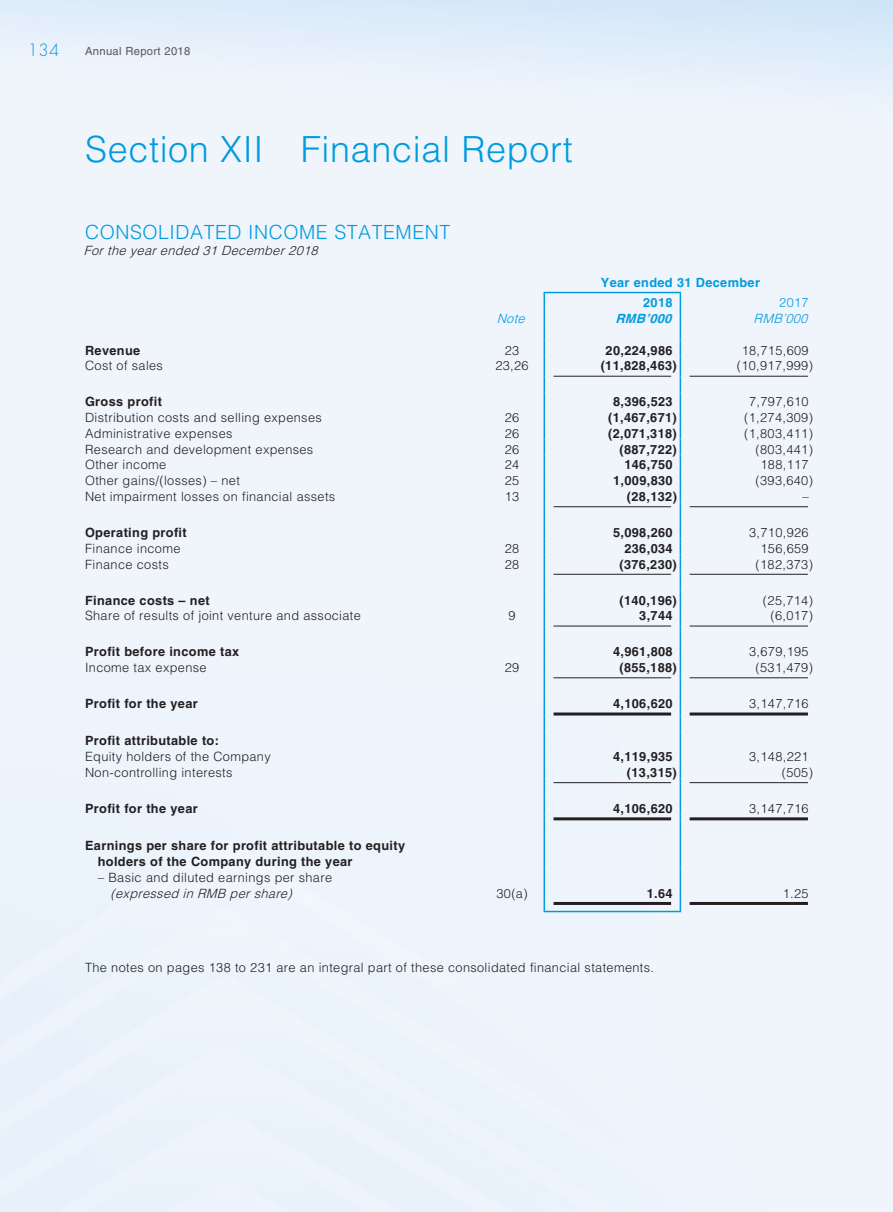
<style>
.page{position:relative;width:893px;height:1212px;background:#fff}
.page>*{position:absolute;margin:0;border:0;box-sizing:border-box;transform-origin:0 0}
.t1{font:300 36px "Helvetica LT Std";letter-spacing:.02em;color:#009bde}
.t2{font:300 19.5px "Helvetica LT Std";letter-spacing:.03em;color:#009bde}
.t3{font:300 16.5px "Futura Std";color:#009bde}
.t4{font:300 12.75px "Helvetica LT Std";letter-spacing:.03em;color:#231f20}
.t5{font:700 12.75px/15.8px "Helvetica LT Std";letter-spacing:.03em;color:#231f20}
.t6{font:italic 300 12.75px "Helvetica LT Std";color:#231f20}
.t7{font:700 12.75px/20.7px "Helvetica LT Std";letter-spacing:.03em;color:#009bde}
.t8{font:italic 300 12.75px "Helvetica LT Std";color:#009bde}
.t9{font:italic 700 12.75px "Helvetica LT Std";color:#009bde}
.t10{font:300 12.75px "Helvetica LT Std";color:#009bde}
.t11{font:11.25px "Helvetica LT Std";letter-spacing:.03em;color:#57585a}
</style>
<div class="page">
<hr style="left:544px;top:292px;width:137px;height:1px;background:#009bde">
<svg style="left:544px;top:293px;width:1px;height:543px"></svg>
<svg style="left:680px;top:293px;width:1px;height:543px"></svg>
<hr style="left:544px;top:836px;width:1px;height:31px;background:#009bde">
<hr style="left:680px;top:836px;width:1px;height:31px;background:#009bde">
<hr style="left:544px;top:867px;width:1px;height:32px;background:#009bde">
<hr style="left:680px;top:867px;width:1px;height:32px;background:#009bde">
<svg style="left:544px;top:899px;width:1px;height:12px"></svg>
<svg style="left:680px;top:899px;width:1px;height:12px"></svg>
<hr style="left:544px;top:911px;width:137px;height:1px;background:#009bde">
<hr style="left:554px;top:376px;width:117px;height:1px;background:#231f20">
<hr style="left:690px;top:376px;width:118px;height:1px;background:#231f20">
<hr style="left:554px;top:506px;width:117px;height:1px;background:#231f20">
<hr style="left:690px;top:506px;width:118px;height:1px;background:#231f20">
<hr style="left:554px;top:574px;width:117px;height:1px;background:#231f20">
<hr style="left:690px;top:574px;width:118px;height:1px;background:#231f20">
<hr style="left:554px;top:626px;width:117px;height:1px;background:#231f20">
<hr style="left:690px;top:626px;width:118px;height:1px;background:#231f20">
<hr style="left:554px;top:677px;width:117px;height:1px;background:#231f20">
<hr style="left:690px;top:677px;width:118px;height:1px;background:#231f20">
<hr style="left:554px;top:712px;width:117px;height:3px;background:#231f20">
<hr style="left:690px;top:712px;width:118px;height:3px;background:#231f20">
<hr style="left:554px;top:782px;width:117px;height:1px;background:#231f20">
<hr style="left:690px;top:782px;width:118px;height:1px;background:#231f20">
<hr style="left:554px;top:817px;width:117px;height:3px;background:#231f20">
<hr style="left:690px;top:817px;width:118px;height:3px;background:#231f20">
<hr style="left:554px;top:902px;width:117px;height:3px;background:#231f20">
<hr style="left:690px;top:902px;width:118px;height:3px;background:#231f20">
<p class="t3" style="left:28px;top:40px;width:33px">134</p>
<p class="t11" style="left:85px;top:45px;width:107px">Annual Report 2018</p>
<h1 class="t1" style="left:85px;top:127px;width:489px">Section XII Financial Report</h1>
<h2 class="t2" style="left:85px;top:220px;width:367px">CONSOLIDATED INCOME STATEMENT</h2>
<p class="t6" style="left:84px;top:243px;width:240px">Forthe yearended 31 December2018</p>
<p class="t7" style="left:643px;top:272px;width:118px;text-indent:-42px">Year ended 31 December<br>2018</p>
<p class="t10" style="left:779px;top:295px;width:31px">2017</p>
<p class="t8" style="left:497px;top:311px;width:34px">Note</p>
<p class="t9" style="left:615px;top:311px;width:62px">RMB’000</p>
<p class="t8" style="left:753px;top:311px;width:60px">RMB’000</p>
<p class="t5" style="left:85px;top:342px;width:57px">Revenue</p>
<p class="t4" style="left:505px;top:342px;width:16px">23</p>
<p class="t5" style="left:606px;top:342px;width:69px">20,224,986</p>
<p class="t4" style="left:742px;top:342px;width:69px">18,715,609</p>
<p class="t4" style="left:85px;top:358px;width:79px">Cost of sales</p>
<p class="t4" style="left:495px;top:358px;width:35px">23,26</p>
<p class="t5" style="left:601px;top:358px;width:78px">(11,828,463)</p>
<p class="t4" style="left:737px;top:358px;width:78px">(10,917,999)</p>
<p class="t5" style="left:85px;top:394px;width:78px">Gross profit</p>
<p class="t5" style="left:613px;top:394px;width:61px">8,396,523</p>
<p class="t4" style="left:749px;top:394px;width:61px">7,797,610</p>
<p class="t4" style="left:85px;top:410px;width:238px">Distribution costs and selling expenses</p>
<p class="t4" style="left:505px;top:410px;width:16px">26</p>
<p class="t5" style="left:608px;top:410px;width:70px">(1,467,671)</p>
<p class="t4" style="left:744px;top:410px;width:70px">(1,274,309)</p>
<p class="t4" style="left:85px;top:425px;width:149px">Administrative expenses</p>
<p class="t4" style="left:505px;top:425px;width:16px">26</p>
<p class="t5" style="left:608px;top:425px;width:70px">(2,071,318)</p>
<p class="t4" style="left:744px;top:425px;width:70px">(1,803,411)</p>
<p class="t4" style="left:85px;top:441px;width:230px">Research and development expenses</p>
<p class="t4" style="left:505px;top:441px;width:16px">26</p>
<p class="t5" style="left:619px;top:441px;width:59px">(887,722)</p>
<p class="t4" style="left:755px;top:441px;width:59px">(803,441)</p>
<p class="t4" style="left:85px;top:457px;width:83px">Other income</p>
<p class="t4" style="left:505px;top:457px;width:16px">24</p>
<p class="t5" style="left:624px;top:457px;width:50px">146,750</p>
<p class="t4" style="left:760px;top:457px;width:50px">188,117</p>
<p class="t4" style="left:85px;top:473px;width:156px">Other gains/(losses) – net</p>
<p class="t4" style="left:505px;top:473px;width:16px">25</p>
<p class="t5" style="left:613px;top:473px;width:61px">1,009,830</p>
<p class="t4" style="left:755px;top:473px;width:59px">(393,640)</p>
<p class="t4" style="left:85px;top:488px;width:252px">Net impairment losses on financial assets</p>
<p class="t4" style="left:505px;top:488px;width:16px">13</p>
<p class="t5" style="left:627px;top:488px;width:51px">(28,132)</p>
<p class="t4" style="left:802px;top:488px;width:8px">–</p>
<p class="t5" style="left:85px;top:524px;width:103px">Operating profit</p>
<p class="t5" style="left:613px;top:524px;width:61px">5,098,260</p>
<p class="t4" style="left:749px;top:524px;width:61px">3,710,926</p>
<p class="t4" style="left:85px;top:540px;width:97px">Finance income</p>
<p class="t4" style="left:505px;top:540px;width:16px">28</p>
<p class="t5" style="left:624px;top:540px;width:50px">236,034</p>
<p class="t4" style="left:760px;top:540px;width:50px">156,659</p>
<p class="t4" style="left:85px;top:556px;width:85px">Finance costs</p>
<p class="t4" style="left:505px;top:556px;width:16px">28</p>
<p class="t5" style="left:619px;top:556px;width:59px">(376,230)</p>
<p class="t4" style="left:755px;top:556px;width:59px">(182,373)</p>
<p class="t5" style="left:85px;top:592px;width:126px">Finance costs – net</p>
<p class="t5" style="left:619px;top:592px;width:59px">(140,196)</p>
<p class="t4" style="left:763px;top:592px;width:51px">(25,714)</p>
<p class="t4" style="left:85px;top:608px;width:277px">Share of results of joint venture and associate</p>
<p class="t4" style="left:508px;top:608px;width:9px">9</p>
<p class="t5" style="left:639px;top:608px;width:35px">3,744</p>
<p class="t4" style="left:770px;top:608px;width:44px">(6,017)</p>
<p class="t5" style="left:85px;top:644px;width:156px">Profit before income tax</p>
<p class="t5" style="left:613px;top:644px;width:61px">4,961,808</p>
<p class="t4" style="left:749px;top:644px;width:61px">3,679,195</p>
<p class="t4" style="left:85px;top:659px;width:123px">Income tax expense</p>
<p class="t4" style="left:505px;top:659px;width:16px">29</p>
<p class="t5" style="left:619px;top:659px;width:59px">(855,188)</p>
<p class="t4" style="left:755px;top:659px;width:59px">(531,479)</p>
<p class="t5" style="left:85px;top:695px;width:114px">Profit for the year</p>
<p class="t5" style="left:613px;top:695px;width:61px">4,106,620</p>
<p class="t4" style="left:749px;top:695px;width:61px">3,147,716</p>
<p class="t5" style="left:85px;top:733px;width:135px">Profit attributable to:</p>
<p class="t4" style="left:85px;top:749px;width:187px">Equity holders of the Company</p>
<p class="t5" style="left:613px;top:748px;width:61px">4,119,935</p>
<p class="t4" style="left:749px;top:749px;width:61px">3,148,221</p>
<p class="t4" style="left:85px;top:764px;width:149px">Non-controlling interests</p>
<p class="t5" style="left:627px;top:764px;width:51px">(13,315)</p>
<p class="t4" style="left:782px;top:764px;width:33px">(505)</p>
<p class="t5" style="left:85px;top:800px;width:114px">Profit for the year</p>
<p class="t5" style="left:613px;top:800px;width:61px">4,106,620</p>
<p class="t4" style="left:749px;top:800px;width:61px">3,147,716</p>
<p class="t5" style="left:98px;top:838px;width:309px;text-indent:-13px">Earnings per share for profit attributable to equity holders of the Company during the year</p>
<p class="t4" style="left:98px;top:869px;width:236px">– Basic and diluted earnings per share</p>
<p class="t6" style="left:111px;top:885px;width:187px">(expressed in RMB pershare)</p>
<p class="t4" style="left:496px;top:885px;width:33px">30(a)</p>
<p class="t5" style="left:647px;top:885px;width:27px">1.64</p>
<p class="t4" style="left:783px;top:885px;width:27px">1.25</p>
<p class="t4" style="left:85px;top:959px;width:570px">The notes on pages 138 to 231 are an integral part of these consolidated financial statements.</p>
</div>
